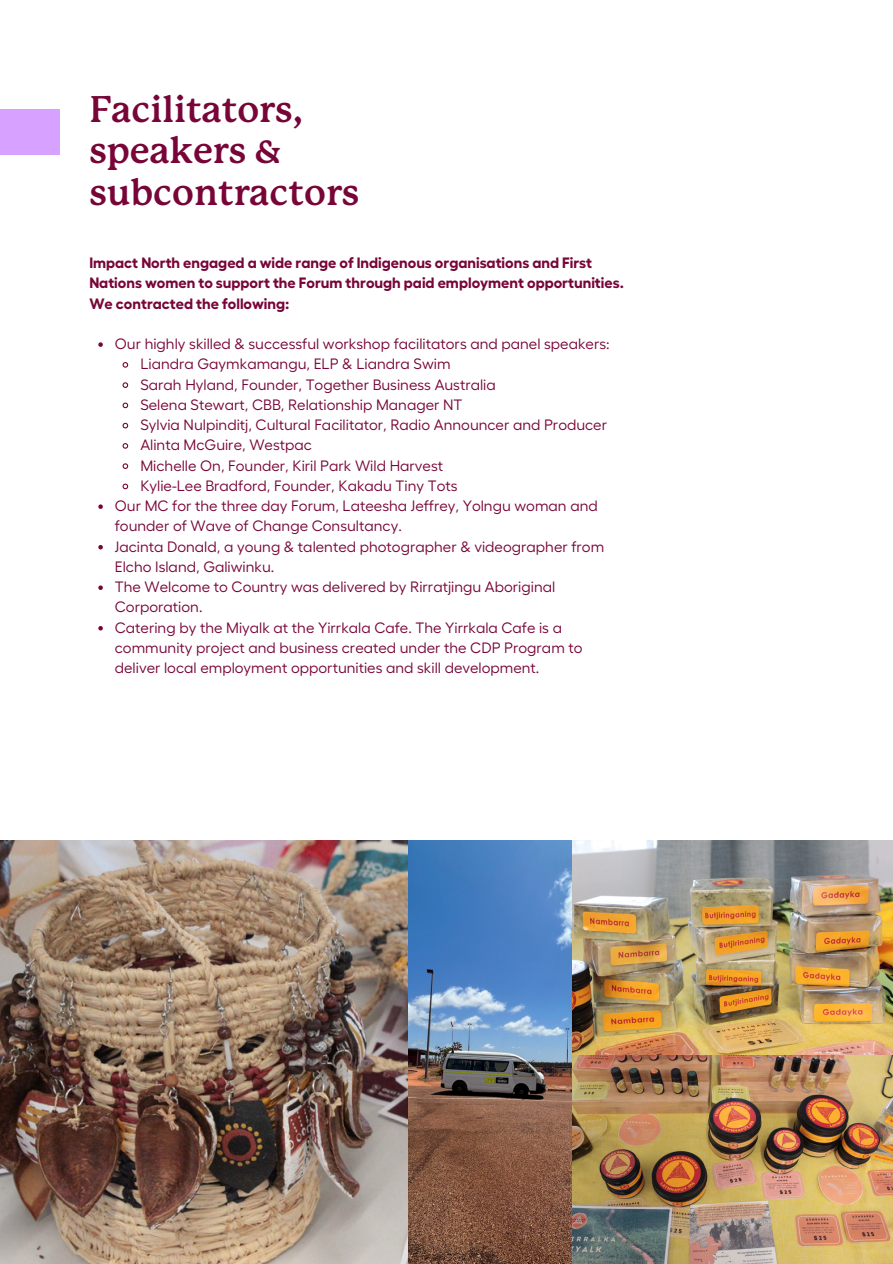
<style>
.page{position:relative;width:893px;height:1264px;background:#fff}
.page>*{position:absolute;margin:0;border:0;box-sizing:border-box;transform-origin:0 0}
.t1{font:700 36.3px/41.7px "P22 Mackinac Pro";color:#780538}
.t2{font:15px/20.2px "Fellix";color:#780538}
.t3{font:700 15px/20.2px "Fellix";color:#780538}
</style>
<div class="page">
<div style="left:0;top:109px;width:60px;height:45px;background:#d7a1ff"></div>
<img style="left:0;top:840px;width:892px;height:423px">
<svg style="left:98px;top:342px;width:5px;height:5px"></svg>
<svg style="left:122px;top:362px;width:7px;height:6px"></svg>
<svg style="left:122px;top:382px;width:7px;height:6px"></svg>
<svg style="left:122px;top:402px;width:7px;height:7px"></svg>
<svg style="left:122px;top:422px;width:7px;height:7px"></svg>
<svg style="left:122px;top:443px;width:7px;height:6px"></svg>
<svg style="left:122px;top:463px;width:7px;height:6px"></svg>
<svg style="left:122px;top:483px;width:7px;height:7px"></svg>
<svg style="left:98px;top:504px;width:5px;height:5px"></svg>
<svg style="left:98px;top:545px;width:5px;height:4px"></svg>
<svg style="left:98px;top:585px;width:5px;height:5px"></svg>
<svg style="left:98px;top:626px;width:5px;height:4px"></svg>
<p class="t1" style="left:89px;top:90px;width:271px">Facilitators, speakers &amp; subcontractors</p>
<p class="t3" style="left:89px;top:251px;width:536px">Impact North engaged a wide range of Indigenous organisations and First<br>Nations women to support the Forum through paid employment opportunities.<br>We contracted the following:</p>
<p class="t2" style="left:115px;top:333px;width:496px">Our highly skilled &amp; successful workshop facilitators and panel speakers:</p>
<p class="t2" style="left:140px;top:353px;width:312px">Liandra Gaymkamangu, ELP &amp; Liandra Swim</p>
<p class="t2" style="left:140px;top:373px;width:357px">Sarah Hyland, Founder, Together Business Australia</p>
<p class="t2" style="left:140px;top:393px;width:323px">Selena Stewart, CBB, Relationship Manager NT</p>
<p class="t2" style="left:140px;top:414px;width:468px">Sylvia Nulpinditj, Cultural Facilitator, Radio Announcer and Producer</p>
<p class="t2" style="left:140px;top:434px;width:173px">Alinta McGuire, Westpac</p>
<p class="t2" style="left:140px;top:454px;width:304px">Michelle On, Founder, Kiril Park Wild Harvest</p>
<p class="t2" style="left:140px;top:474px;width:319px">Kylie-Lee Bradford, Founder, Kakadu Tiny Tots</p>
<p class="t2" style="left:115px;top:495px;width:484px">Our MC for the three day Forum, Lateesha Jeffrey, Yolngu woman and founder of Wave of Change Consultancy.</p>
<p class="t2" style="left:115px;top:535px;width:491px">Jacinta Donald, a young &amp; talented photographer &amp; videographer from<br>Elcho Island, Galiwinku.</p>
<p class="t2" style="left:115px;top:576px;width:442px">The Welcome to Country was delivered by Rirratjingu Aboriginal<br>Corporation.</p>
<p class="t2" style="left:115px;top:616px;width:469px">Catering by the Miyalk at the Yirrkala Cafe. The Yirrkala Cafe is a community project and business created under the CDP Program to deliver local employment opportunities and skill development.</p>
</div>
